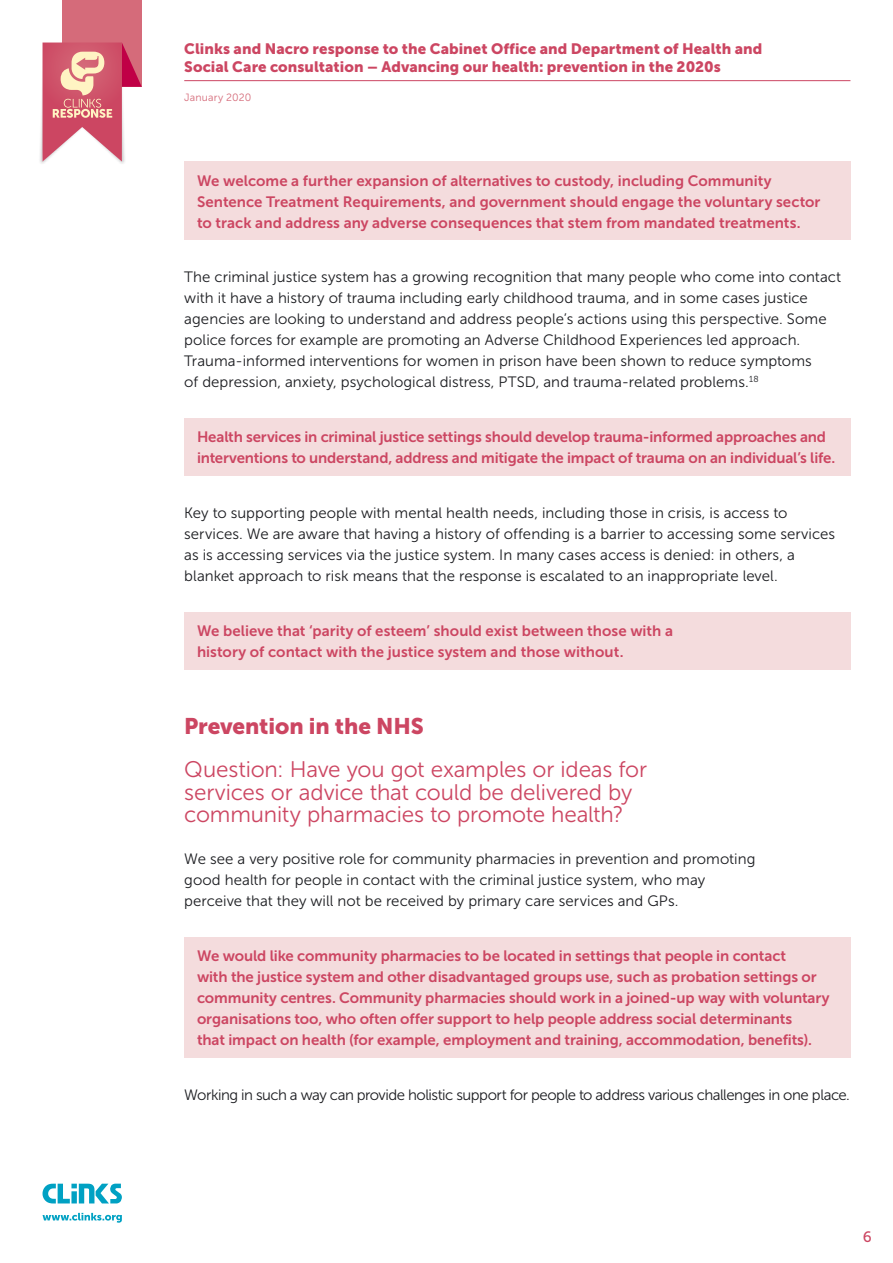
<style>
.page{position:relative;width:893px;height:1263px;background:#fff}
.page>*{position:absolute;margin:0;border:0;box-sizing:border-box;transform-origin:0 0}
.t1{font:22.5px/22.5px "Museo Sans 300";letter-spacing:-.005em;color:#cc4662}
.t2{font:22.5px "Museo Sans 900";letter-spacing:-.005em;color:#cc4662}
.t3{font:15px/21px "Museo Sans 300";color:#1b1c20}
.t4{font:15px/21px "Museo Sans 700";letter-spacing:-.005em;color:#cc4662}
.t5{font:15px/18px "Museo Sans 900";letter-spacing:.005em;color:#cc4662}
.t6{font:15px "Museo Sans 300";letter-spacing:-.03em;color:#1b1c20}
.t7{font:15px "Museo Sans 500";color:#cc4662}
.t8{font:10.5px "Museo Sans 300";letter-spacing:.015em;color:#d56b7a}
</style>
<div class="page">
<div style="left:62px;top:0;width:80px;height:87px;background:#d56b7a"></div>
<div style="left:38px;top:48px;width:88px;height:117px;background:#1b1c20;opacity:.25"></div>
<svg style="left:43px;top:43px;width:99px;height:119px"></svg>
<hr style="left:184px;top:80px;width:666px;height:1px;background:#cc4662">
<svg style="left:43px;top:1213px;width:79px;height:10px"></svg>
<svg style="left:43px;top:1183px;width:79px;height:20px"></svg>
<div style="left:184px;top:162px;width:666px;height:78px;background:#f4dcdd"></div>
<div style="left:184px;top:418px;width:666px;height:58px;background:#f4dcdd"></div>
<div style="left:184px;top:612px;width:666px;height:57px;background:#f4dcdd"></div>
<div style="left:184px;top:937px;width:666px;height:121px;background:#f4dcdd"></div>
<p class="t5" style="left:184px;top:39px;width:580px">Clinks and Nacro response to the Cabinet Office and Department of Health and<br>Social Care consultation – Advancing our health: prevention in the 2020s</p>
<p class="t8" style="left:184px;top:92px;width:69px">January 2020</p>
<p class="t4" style="left:197px;top:170px;width:625px">We welcome a further expansion of alternatives to custody, including Community<br>Sentence Treatment Requirements, and government should engage the voluntary sector to track and address any adverse consequences that stem from mandated treatments.</p>
<p class="t3" style="left:184px;top:267px;width:658px">The criminal justice system has a growing recognition that many people who come into contact with it have a history of trauma including early childhood trauma, and in some cases justice agencies are looking to understand and address people’s actions using this perspective. Some police forces for example are promoting an Adverse Childhood Experiences led approach.<br>Trauma-informed interventions for women in prison have been shown to reduce symptoms<br>of depression, anxiety, psychological distress, PTSD, and trauma-related problems.<sup>18</sup></p>
<p class="t4" style="left:197px;top:426px;width:640px">Health services in criminal justice settings should develop trauma-informed approaches and interventions to understand, address and mitigate the impact of trauma on an individual’s life.</p>
<p class="t3" style="left:184px;top:502px;width:652px">Key to supporting people with mental health needs, including those in crisis, is access to services. We are aware that having a history of offending is a barrier to accessing some services as is accessing services via the justice system. In many cases access is denied: in others, a blanket approach to risk means that the response is escalated to an inappropriate level.</p>
<p class="t4" style="left:197px;top:620px;width:478px">We believe that ‘parity of esteem’ should exist between those with a history of contact with the justice system and those without.</p>
<h1 class="t2" style="left:184px;top:713px;width:241px">Prevention in the NHS</h1>
<h1 class="t1" style="left:184px;top:759px;width:464px">Question: Have you got examples or ideas for services or advice that could be delivered by community pharmacies to promote health?</h1>
<p class="t3" style="left:184px;top:849px;width:573px">We see a very positive role for community pharmacies in prevention and promoting good health for people in contact with the criminal justice system, who may perceive that they will not be received by primary care services and GPs.</p>
<p class="t4" style="left:197px;top:945px;width:634px">We would like community pharmacies to be located in settings that people in contact<br>with the justice system and other disadvantaged groups use, such as probation settings or community centres. Community pharmacies should work in a joined-up way with voluntary organisations too, who often offer support to help people address social determinants<br>that impact on health (for example, employment and training, accommodation, benefits).</p>
<p class="t6" style="left:184px;top:1087px;width:667px">Working in such a way can provide holistic support for people to address various challenges in one place.</p>
<p class="t7" style="left:863px;top:1228px;width:10px">6</p>
</div>
